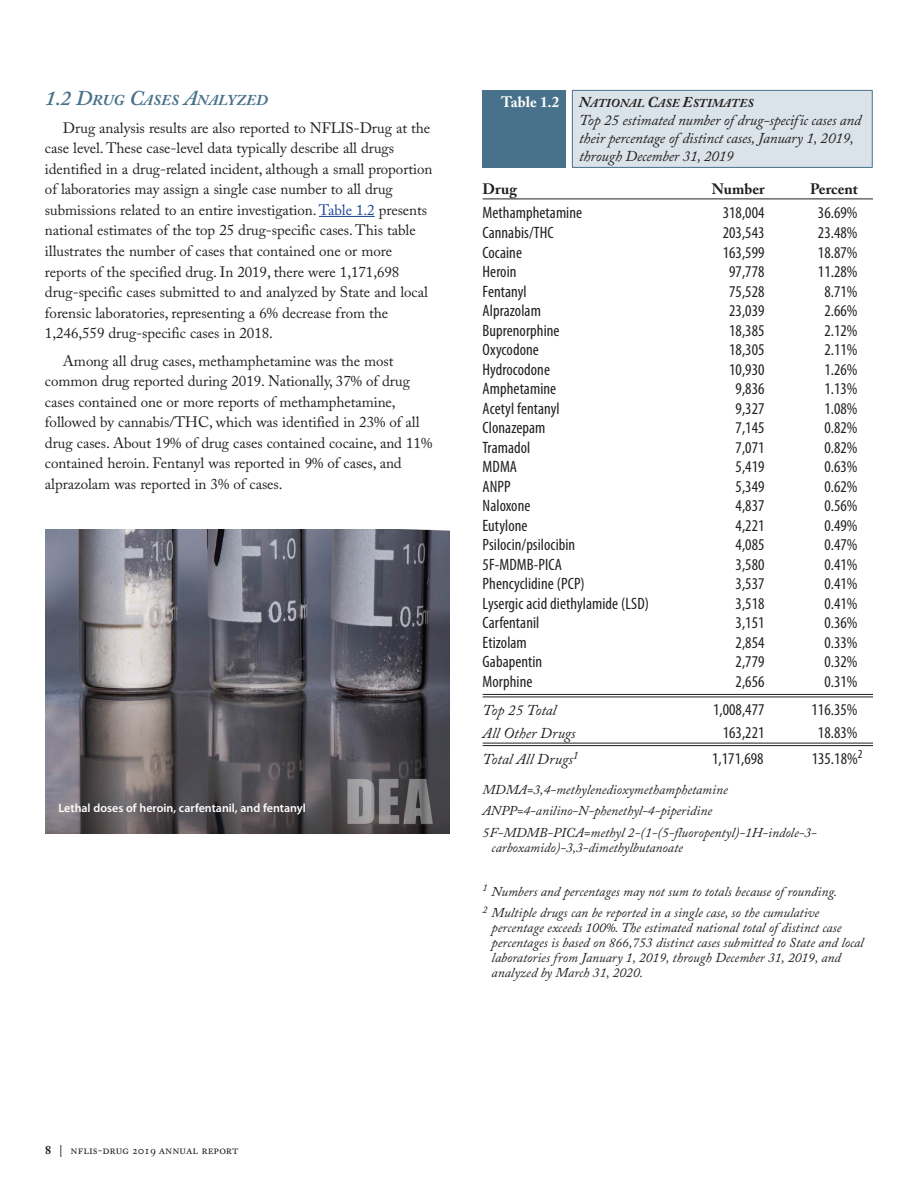
<style>
.page{position:relative;width:918px;height:1188px;background:#fff}
.page>*{position:absolute;margin:0;border:0;box-sizing:border-box;transform-origin:0 0}
.t1{font:condensed 16.5px "Myriad Pro";letter-spacing:.005em;color:#231f20}
.t2{font:15px/20.5px "Adobe Caslon Pro";letter-spacing:-.005em;color:#231f20}
.t3{font:italic 15px/18px "Adobe Caslon Pro";letter-spacing:-.01em;color:#231f20}
.t4{font:italic 700 15px "Adobe Caslon Pro";color:#48718b}
.t5{font:700 15px "Adobe Caslon Pro";color:#231f20}
.t6{font:700 15px "Adobe Caslon Pro";color:#fff}
.t7{font:italic 13.5px/15px "Adobe Caslon Pro";color:#231f20}
.t8{font:600 12px "Myriad Pro";color:#fff}
.t9{font:12px "Adobe Caslon Pro";color:#231f20}
.t10{font:italic 700 12px "Adobe Caslon Pro";color:#231f20}
.s1{font-weight:600;font-size:21px}
.s2{color:#1e4497}
.s3{font-size:15px}
.s4{font-weight:700}
.s5{font-family:"Myriad Pro"}
</style>
<div class="page">
<hr style="left:483px;top:199px;width:390px;height:1px;background:#231f20">
<hr style="left:483px;top:694px;width:390px;height:1px;background:#231f20">
<hr style="left:483px;top:697px;width:390px;height:1px;background:#231f20">
<hr style="left:483px;top:743px;width:390px;height:1px;background:#231f20">
<hr style="left:483px;top:745px;width:390px;height:1px;background:#231f20">
<div style="left:483px;top:90px;width:83px;height:77px;background:#48718b"></div>
<div style="left:572px;top:90px;width:300px;height:77px;background:#dae3e9"></div>
<hr style="left:572px;top:91px;width:1px;height:76px;background:#48718b">
<hr style="left:572px;top:90px;width:301px;height:1px;background:#48718b">
<hr style="left:872px;top:91px;width:1px;height:76px;background:#48718b">
<hr style="left:572px;top:167px;width:301px;height:1px;background:#48718b">
<hr style="left:319px;top:216px;width:56px;height:1px;background:#1e4497">
<img style="left:45px;top:530px;width:405px;height:303px">
<h3 class="t4" style="left:45px;top:91px;width:225px"><span class="s1">1.2 D</span>RUG <span class="s1">C</span>ASES <span class="s1">A</span>NALYZED</h3>
<p class="t2" style="left:45px;top:117px;width:389px;text-indent:18px">Drug analysis results are also reported to NFLIS-Drug at the case level. These case-level data typically describe all drugs identified in a drug-related incident, although a small proportion of laboratories may assign a single case number to all drug submissions related to an entire investigation. <span class="s2">Table 1.2</span> presents national estimates of the top 25 drug-specific cases. This table illustrates the number of cases that contained one or more reports of the specified drug. In 2019, there were 1,171,698 drug-specific cases submitted to and analyzed by State and local forensic laboratories, representing a 6% decrease from the 1,246,559 drug-specific cases in 2018.</p>
<p class="t2" style="left:45px;top:350px;width:389px;text-indent:18px">Among all drug cases, methamphetamine was the most common drug reported during 2019. Nationally, 37% of drug cases contained one or more reports of methamphetamine, followed by cannabis/THC, which was identified in 23% of all drug cases. About 19% of drug cases contained cocaine, and 11% contained heroin. Fentanyl was reported in 9% of cases, and alprazolam was reported in 3% of cases.</p>
<p class="t8" style="left:58px;top:801px;width:249px">Lethal doses of heroin, carfentanil, and fentanyl</p>
<p class="t6" style="left:501px;top:93px;width:60px">Table 1.2</p>
<p class="t10" style="left:579px;top:96px;width:176px"><span class="s3">N</span>ATIONAL <span class="s3">C</span>ASE <span class="s3">E</span>STIMATES</p>
<p class="t3" style="left:579px;top:111px;width:284px">Top 25 estimated number of drug-specific cases and their percentage of distinct cases, January 1, 2019, through December 31, 2019</p>
<p class="t5" style="left:483px;top:180px;width:36px">Drug</p>
<p class="t5" style="left:712px;top:180px;width:54px">Number</p>
<p class="t5" style="left:810px;top:180px;width:49px">Percent</p>
<p class="t1" style="left:483px;top:204px;width:101px">Methamphetamine</p>
<p class="t1" style="left:723px;top:204px;width:43px">318,004</p>
<p class="t1" style="left:818px;top:204px;width:41px">36.69%</p>
<p class="t1" style="left:483px;top:224px;width:72px">Cannabis/THC</p>
<p class="t1" style="left:723px;top:224px;width:43px">203,543</p>
<p class="t1" style="left:818px;top:224px;width:41px">23.48%</p>
<p class="t1" style="left:483px;top:243px;width:41px">Cocaine</p>
<p class="t1" style="left:723px;top:243px;width:43px">163,599</p>
<p class="t1" style="left:818px;top:243px;width:41px">18.87%</p>
<p class="t1" style="left:483px;top:263px;width:35px">Heroin</p>
<p class="t1" style="left:729px;top:263px;width:37px">97,778</p>
<p class="t1" style="left:818px;top:263px;width:41px">11.28%</p>
<p class="t1" style="left:483px;top:282px;width:46px">Fentanyl</p>
<p class="t1" style="left:729px;top:282px;width:37px">75,528</p>
<p class="t1" style="left:824px;top:282px;width:35px">8.71%</p>
<p class="t1" style="left:483px;top:302px;width:60px">Alprazolam</p>
<p class="t1" style="left:729px;top:302px;width:37px">23,039</p>
<p class="t1" style="left:824px;top:302px;width:35px">2.66%</p>
<p class="t1" style="left:483px;top:321px;width:78px">Buprenorphine</p>
<p class="t1" style="left:729px;top:321px;width:37px">18,385</p>
<p class="t1" style="left:824px;top:321px;width:35px">2.12%</p>
<p class="t1" style="left:483px;top:341px;width:58px">Oxycodone</p>
<p class="t1" style="left:729px;top:341px;width:37px">18,305</p>
<p class="t1" style="left:824px;top:341px;width:35px">2.11%</p>
<p class="t1" style="left:483px;top:360px;width:69px">Hydrocodone</p>
<p class="t1" style="left:729px;top:360px;width:37px">10,930</p>
<p class="t1" style="left:824px;top:360px;width:35px">1.26%</p>
<p class="t1" style="left:483px;top:380px;width:75px">Amphetamine</p>
<p class="t1" style="left:736px;top:380px;width:30px">9,836</p>
<p class="t1" style="left:824px;top:380px;width:35px">1.13%</p>
<p class="t1" style="left:483px;top:399px;width:79px">Acetyl fentanyl</p>
<p class="t1" style="left:736px;top:399px;width:30px">9,327</p>
<p class="t1" style="left:824px;top:399px;width:35px">1.08%</p>
<p class="t1" style="left:483px;top:419px;width:64px">Clonazepam</p>
<p class="t1" style="left:736px;top:419px;width:30px">7,145</p>
<p class="t1" style="left:824px;top:419px;width:35px">0.82%</p>
<p class="t1" style="left:483px;top:438px;width:49px">Tramadol</p>
<p class="t1" style="left:736px;top:438px;width:30px">7,071</p>
<p class="t1" style="left:824px;top:438px;width:35px">0.82%</p>
<p class="t1" style="left:483px;top:458px;width:36px">MDMA</p>
<p class="t1" style="left:736px;top:458px;width:30px">5,419</p>
<p class="t1" style="left:824px;top:458px;width:35px">0.63%</p>
<p class="t1" style="left:483px;top:477px;width:30px">ANPP</p>
<p class="t1" style="left:736px;top:477px;width:30px">5,349</p>
<p class="t1" style="left:824px;top:477px;width:35px">0.62%</p>
<p class="t1" style="left:483px;top:497px;width:49px">Naloxone</p>
<p class="t1" style="left:736px;top:497px;width:30px">4,837</p>
<p class="t1" style="left:824px;top:497px;width:35px">0.56%</p>
<p class="t1" style="left:483px;top:516px;width:46px">Eutylone</p>
<p class="t1" style="left:736px;top:516px;width:30px">4,221</p>
<p class="t1" style="left:824px;top:516px;width:35px">0.49%</p>
<p class="t1" style="left:483px;top:536px;width:94px">Psilocin/psilocibin</p>
<p class="t1" style="left:736px;top:536px;width:30px">4,085</p>
<p class="t1" style="left:824px;top:536px;width:35px">0.47%</p>
<p class="t1" style="left:483px;top:555px;width:81px">5F-MDMB-PICA</p>
<p class="t1" style="left:736px;top:555px;width:30px">3,580</p>
<p class="t1" style="left:824px;top:555px;width:35px">0.41%</p>
<p class="t1" style="left:483px;top:575px;width:104px">Phencyclidine (PCP)</p>
<p class="t1" style="left:736px;top:575px;width:30px">3,537</p>
<p class="t1" style="left:824px;top:575px;width:35px">0.41%</p>
<p class="t1" style="left:483px;top:594px;width:168px">Lysergic acid diethylamide (LSD)</p>
<p class="t1" style="left:736px;top:594px;width:30px">3,518</p>
<p class="t1" style="left:824px;top:594px;width:35px">0.41%</p>
<p class="t1" style="left:483px;top:614px;width:58px">Carfentanil</p>
<p class="t1" style="left:736px;top:614px;width:30px">3,151</p>
<p class="t1" style="left:824px;top:614px;width:35px">0.36%</p>
<p class="t1" style="left:483px;top:633px;width:46px">Etizolam</p>
<p class="t1" style="left:736px;top:633px;width:30px">2,854</p>
<p class="t1" style="left:824px;top:633px;width:35px">0.33%</p>
<p class="t1" style="left:483px;top:653px;width:61px">Gabapentin</p>
<p class="t1" style="left:736px;top:653px;width:30px">2,779</p>
<p class="t1" style="left:824px;top:653px;width:35px">0.32%</p>
<p class="t1" style="left:483px;top:672px;width:51px">Morphine</p>
<p class="t1" style="left:736px;top:672px;width:30px">2,656</p>
<p class="t1" style="left:824px;top:672px;width:35px">0.31%</p>
<p class="t3" style="left:483px;top:701px;width:75px">Top 25 Total</p>
<p class="t1" style="left:713px;top:701px;width:53px">1,008,477</p>
<p class="t1" style="left:812px;top:701px;width:48px">116.35%</p>
<p class="t3" style="left:483px;top:724px;width:95px">All Other Drugs</p>
<p class="t1" style="left:723px;top:724px;width:43px">163,221</p>
<p class="t1" style="left:818px;top:724px;width:41px">18.83%</p>
<p class="t3" style="left:483px;top:750px;width:97px">Total All Drugs<sup>1</sup></p>
<p class="t1" style="left:712px;top:749px;width:53px">1,171,698</p>
<p class="t1" style="left:812px;top:749px;width:52px">135.18%<sup>2</sup></p>
<p class="t7" style="left:483px;top:782px;width:247px">MDMA=3,4-methylenedioxymethamphetamine</p>
<p class="t7" style="left:483px;top:803px;width:231px">ANPP=4-anilino-N-phenethyl-4-piperidine</p>
<p class="t7" style="left:492px;top:825px;width:327px;text-indent:-9px">5F-MDMB-PICA=methyl 2-(1-(5-fluoropentyl)-1H-indole-3- carboxamido)-3,3-dimethylbutanoate</p>
<p class="t7" style="left:483px;top:884px;width:356px"><sup>1</sup> Numbers and percentages may not sum to totals because of rounding.</p>
<p class="t7" style="left:492px;top:905px;width:374px;text-indent:-9px"><sup>2</sup> Multiple drugs can be reported in a single case, so the cumulative percentage exceeds 100%. The estimated national total of distinct case percentages is based on 866,753 distinct cases submitted to State and local laboratories from January 1, 2019, through December 31, 2019, and analyzed by March 31, 2020.</p>
<p class="t9" style="left:45px;top:1143px;width:195px"><span class="s4">8</span> <span class="s5">|</span> nflis-drug 2019 annual report</p>
</div>
